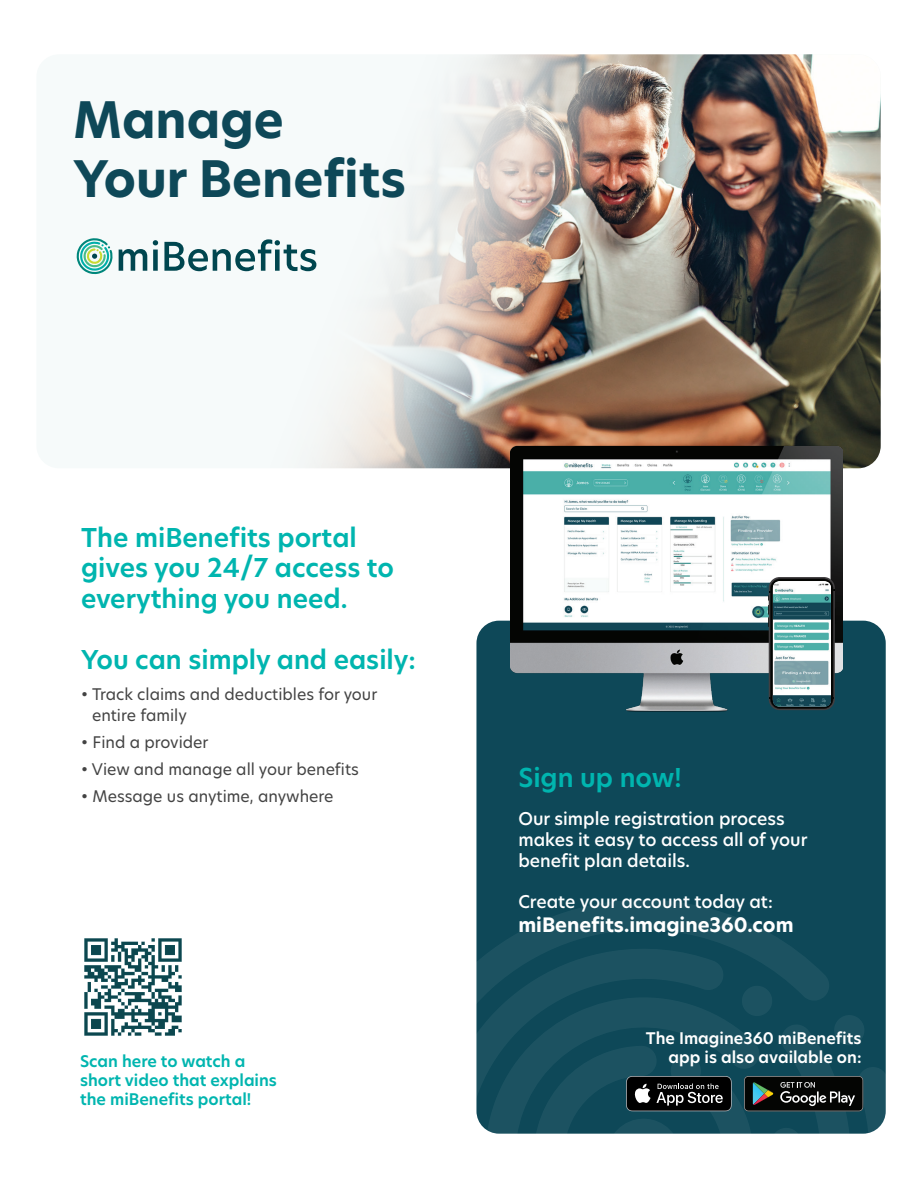
<style>
.page{position:relative;width:918px;height:1188px;background:#fff}
.page>*{position:absolute;margin:0;border:0;box-sizing:border-box;transform-origin:0 0}
.t1{font:700 49.35px/58.8px "New Hero";color:#0e4858}
.t2{font:600 25.5px/30.6px "Hero New";color:#00b5af}
.t3{font:600 25.5px "New Hero";color:#00b5af}
.t4{font:700 19.5px "New Hero";color:#fff}
.t5{font:500 17.25px/20.7px "New Hero";color:#fff}
.t6{font:15.75px/21px "New Hero";color:#434343}
.t7{font:600 15.75px/18.9px "New Hero";color:#00b5af}
.t8{font:600 15.75px/18.9px "New Hero";color:#fff;text-align:right}
</style>
<div class="page">
<div style="left:476px;top:621px;width:410px;height:513px;background:#0e4858;border-radius:23px"></div>
<svg style="left:476px;top:900px;width:410px;height:234px"></svg>
<div style="left:36px;top:54px;width:845px;height:414px;background:#f6fafa;border-radius:23px"></div>
<img style="left:294px;top:54px;width:587px;height:414px">
<svg style="left:530px;top:985px;width:336px;height:149px"></svg>
<img style="left:510px;top:440px;width:333px;height:272px">
<svg style="left:768px;top:579px;width:68px;height:130px;background:#313536"></svg>
<img style="left:773px;top:583px;width:58px;height:112px">
<img style="left:773px;top:695px;width:58px;height:12px">
<svg style="left:119px;top:249px;width:28px;height:22px"></svg>
<svg style="left:153px;top:240px;width:5px;height:31px"></svg>
<svg style="left:164px;top:239px;width:152px;height:32px"></svg>
<svg style="left:77px;top:238px;width:36px;height:36px"></svg>
<img style="left:84px;top:938px;width:98px;height:98px">
<h1 class="t1" style="left:74px;top:91px;width:334px">Manage<br>Your Benefits</h1>
<h2 class="t2" style="left:81px;top:522px;width:314px">The miBenefits portal gives you 24/7 access to everything you need.</h2>
<h2 class="t2" style="left:81px;top:644px;width:336px">You can simply and easily:</h2>
<p class="t6" style="left:92px;top:684px;width:287px;text-indent:-11px">• Track claims and deductibles for your entire family</p>
<p class="t6" style="left:81px;top:732px;width:129px">• Find a provider</p>
<p class="t6" style="left:81px;top:759px;width:279px">• View and manage all your benefits</p>
<p class="t6" style="left:81px;top:786px;width:254px">• Message us anytime, anywhere</p>
<p class="t7" style="left:80px;top:1052px;width:198px">Scan here to watch a short video that explains the miBenefits portal!</p>
<h2 class="t3" style="left:518px;top:760px;width:165px">Sign up now!</h2>
<p class="t5" style="left:518px;top:808px;width:291px">Our simple registration process makes it easy to access all of your benefit plan details.</p>
<p class="t5" style="left:518px;top:891px;width:256px">Create your account today at:</p>
<p class="t4" style="left:518px;top:911px;width:277px">miBenefits.imagine360.com</p>
<p class="t8" style="left:646px;top:1029px;width:217px">The Imagine360 miBenefits app is also available on:</p>
</div>
